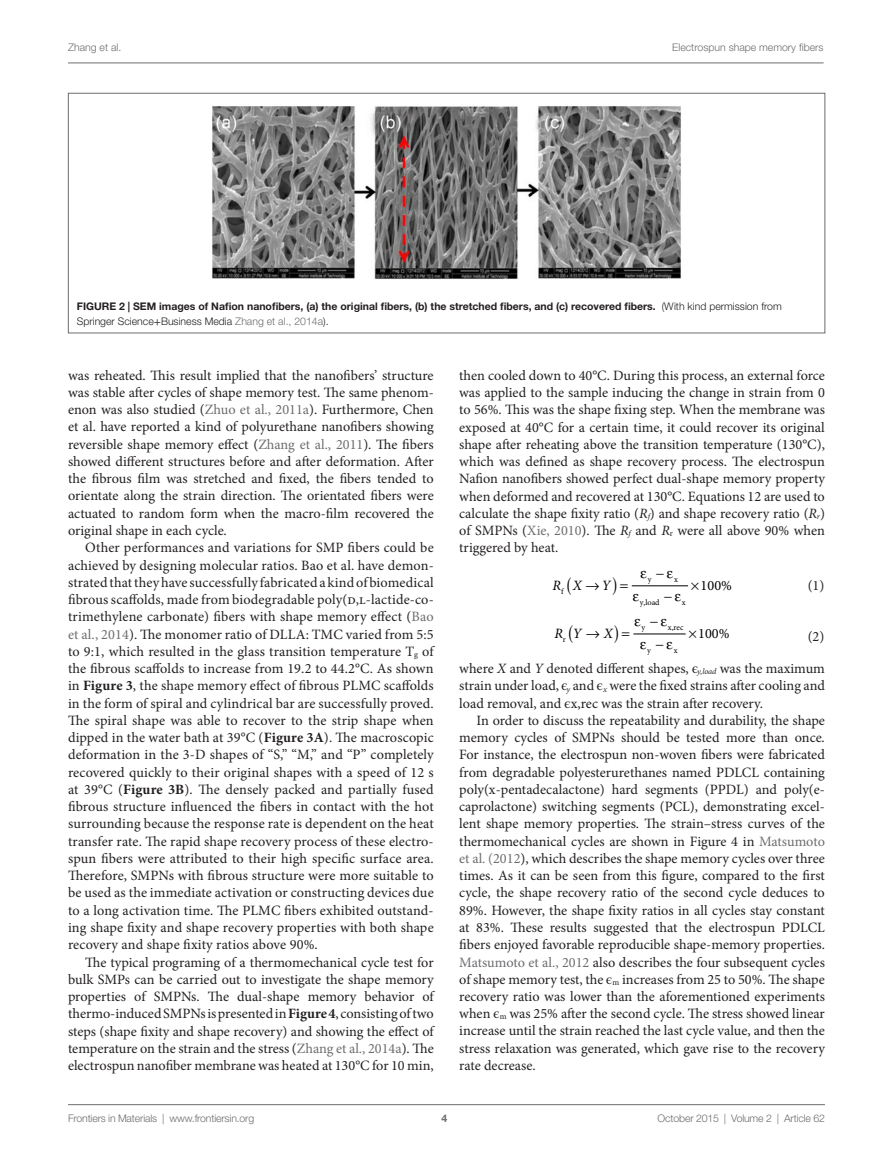
<style>
.page{position:relative;width:893px;height:1170px;background:#fff}
.page>*{position:absolute;margin:0;border:0;box-sizing:border-box;transform-origin:0 0}
.t1{font:14.25px/17.2px "Minion Pro";color:#231f20;text-align:justify}
.t2{font:italic 14.25px "Minion Pro";color:#000}
.t3{font:14.25px "Minion Pro";letter-spacing:.005em;color:#000}
.t4{font:700 10.5px/14.2px "Helvetica Neue LT Std";color:#231f20}
.t5{font:300 10.5px "Helvetica Neue LT Std";letter-spacing:-.015em;color:#6c6d70}
.t6{font:700 10.5px "Helvetica Neue LT Std";color:#6c6d70}
.t7{font:8.25px "Minion Pro";letter-spacing:-.005em;color:#000}
.s1{font-weight:300}
.s2{font-family:"STIX General";font-weight:400}
.s3{font-weight:300;color:#6c6d70}
.s4{color:#6c6d70}
.s5{font-weight:700}
.s6{font-style:italic}
.s7{font-style:italic;font-size:8.25px}
.s8{font-family:"STIX General"}
</style>
<div class="page">
<img style="left:212px;top:106px;width:469px;height:173px">
<div style="left:68px;top:93px;width:757px;height:240px;border:1px solid #6c6d70"></div>
<hr style="left:68px;top:1104px;width:757px;height:1px;background:#6c6d70">
<hr style="left:68px;top:63px;width:756px;height:1px;background:#6c6d70">
<hr style="left:632px;top:585px;width:56px;height:1px;background:#000">
<hr style="left:633px;top:633px;width:53px;height:1px;background:#000">
<svg style="left:631px;top:585px;width:16px;height:2px"></svg>
<svg style="left:633px;top:633px;width:40px;height:2px"></svg>
<p class="t5" style="left:68px;top:41px;width:55px">Zhang et al.</p>
<p class="t5" style="left:672px;top:41px;width:153px">Electrospun shape memory fibers</p>
<p class="t4" style="left:77px;top:299px;width:706px">FIGURE 2 | SEM images of Nafion nanofibers, (a) the original fibers, (b) the stretched fibers, and (c) recovered fibers. <span class="s1">(With kind permission from<br>Springer Science</span><span class="s2">+</span><span class="s1">Business Media</span> <span class="s3">Zhang et al., 2014a</span><span class="s1">).</span></p>
<p class="t1" style="left:68px;top:366px;width:367px">was reheated. This result implied that the nanofibers’ structure was stable after cycles of shape memory test. The same phenom&shy;enon was also studied (<span class="s4">Zhuo et al., 2011a</span>). Furthermore, Chen et al. have reported a kind of polyurethane nanofibers showing reversible shape memory effect (<span class="s4">Zhang et al., 2011</span>). The fibers showed different structures before and after deformation. After the fibrous film was stretched and fixed, the fibers tended to orientate along the strain direction. The orientated fibers were actuated to random form when the macro-film recovered the original shape in each cycle.</p>
<p class="t1" style="left:68px;top:539px;width:367px;text-indent:17px">Other performances and variations for SMP fibers could be achieved by designing molecular ratios. Bao et al. have demon&shy;strated that they have successfully fabricated a kind of biomedical fibrous scaffolds, made from biodegradable poly(d,l-lactide-co&shy;trimethylene carbonate) fibers with shape memory effect (<span class="s4">Bao et al., 2014</span>). The monomer ratio of DLLA: TMC varied from 5:5 to 9:1, which resulted in the glass transition temperature T<sub>g</sub> of the fibrous scaffolds to increase from 19.2 to 44.2°C. As shown in <span class="s5">Figure 3</span>, the shape memory effect of fibrous PLMC scaffolds in the form of spiral and cylindrical bar are successfully proved.<br>The spiral shape was able to recover to the strip shape when dipped in the water bath at 39°C (<span class="s5">Figure 3A</span>). The macroscopic deformation in the 3-D shapes of “S,” “M,” and “P” completely recovered quickly to their original shapes with a speed of 12 s at 39°C (<span class="s5">Figure 3B</span>). The densely packed and partially fused fibrous structure influenced the fibers in contact with the hot surrounding because the response rate is dependent on the heat transfer rate. The rapid shape recovery process of these electro&shy;spun fibers were attributed to their high specific surface area.<br>Therefore, SMPNs with fibrous structure were more suitable to be used as the immediate activation or constructing devices due to a long activation time. The PLMC fibers exhibited outstand&shy;ing shape fixity and shape recovery properties with both shape recovery and shape fixity ratios above 90%.</p>
<p class="t1" style="left:68px;top:953px;width:367px;text-indent:17px">The typical programing of a thermomechanical cycle test for bulk SMPs can be carried out to investigate the shape memory properties of SMPNs. The dual-shape memory behavior of thermo-induced SMPNs is presented in <span class="s5">Figure 4</span>, consisting of two steps (shape fixity and shape recovery) and showing the effect of temperature on the strain and the stress (<span class="s4">Zhang et al., 2014a</span>). The electrospun nanofiber membrane was heated at 130°C for 10 min,</p>
<p class="t1" style="left:459px;top:366px;width:367px">then cooled down to 40°C. During this process, an external force was applied to the sample inducing the change in strain from 0 to 56%. This was the shape fixing step. When the membrane was exposed at 40°C for a certain time, it could recover its original shape after reheating above the transition temperature (130°C), which was defined as shape recovery process. The electrospun Nafion nanofibers showed perfect dual-shape memory property when deformed and recovered at 130°C. Equations 12 are used to calculate the shape fixity ratio (<span class="s6">R</span><span class="s7">f</span>) and shape recovery ratio (<span class="s6">R</span><span class="s7">r</span>) of SMPNs (<span class="s4">Xie, 2010</span>). The <span class="s6">R</span><sub>f</sub> and <span class="s6">R</span><sub>r</sub> were all above 90% when triggered by heat.</p>
<p class="t2" style="left:553px;top:575px;width:59px">R X →Y</p>
<p class="t7" style="left:561px;top:585px;width:4px">f</p>
<p class="t7" style="left:648px;top:574px;width:5px">y</p>
<p class="t7" style="left:674px;top:574px;width:5px">x</p>
<p class="t7" style="left:640px;top:596px;width:21px">y,load</p>
<p class="t7" style="left:682px;top:596px;width:5px">x</p>
<p class="t3" style="left:701px;top:575px;width:33px">100%</p>
<p class="t1" style="left:808px;top:576px;width:18px">(1)</p>
<p class="t7" style="left:641px;top:622px;width:5px">y</p>
<p class="t7" style="left:668px;top:622px;width:17px">x,rec</p>
<p class="t7" style="left:647px;top:644px;width:5px">y</p>
<p class="t7" style="left:674px;top:644px;width:5px">x</p>
<p class="t3" style="left:698px;top:623px;width:33px">100%</p>
<p class="t1" style="left:808px;top:627px;width:18px">(2)</p>
<p class="t1" style="left:459px;top:659px;width:367px">where <span class="s6">X</span> and <span class="s6">Y</span> denoted different shapes, <span class="s8">ϵ</span><sub>y,load</sub> was the maximum strain under load, <span class="s8">ϵ</span><sub>y</sub> and <span class="s8">ϵ</span><sub>x</sub> were the fixed strains after cooling and load removal, and <span class="s8">ϵ</span>x,rec was the strain after recovery.</p>
<p class="t1" style="left:459px;top:711px;width:367px;text-indent:17px">In order to discuss the repeatability and durability, the shape memory cycles of SMPNs should be tested more than once.<br>For instance, the electrospun non-woven fibers were fabricated from degradable polyesterurethanes named PDLCL containing poly(x-pentadecalactone) hard segments (PPDL) and poly(e&shy;caprolactone) switching segments (PCL), demonstrating excel&shy;lent shape memory properties. The strain–stress curves of the thermomechanical cycles are shown in Figure 4 in <span class="s4">Matsumoto et al. (2012</span>), which describes the shape memory cycles over three times. As it can be seen from this figure, compared to the first cycle, the shape recovery ratio of the second cycle deduces to 89%. However, the shape fixity ratios in all cycles stay constant at 83%. These results suggested that the electrospun PDLCL fibers enjoyed favorable reproducible shape-memory properties.<br><span class="s4">Matsumoto et al., 2012</span> also describes the four subsequent cycles of shape memory test, the <span class="s8">ϵ</span><sub>m</sub> increases from 25 to 50%. The shape recovery ratio was lower than the aforementioned experiments when <span class="s8">ϵ</span><sub>m</sub> was 25% after the second cycle. The stress showed linear increase until the strain reached the last cycle value, and then the stress relaxation was generated, which gave rise to the recovery rate decrease.</p>
<p class="t2" style="left:555px;top:623px;width:60px">R Y → X</p>
<p class="t7" style="left:563px;top:633px;width:5px">r</p>
<p class="t5" style="left:68px;top:1111px;width:188px">Frontiers in Materials | www.frontiersin.org</p>
<p class="t6" style="left:441px;top:1111px;width:7px">4</p>
<p class="t5" style="left:658px;top:1111px;width:169px">October 2015 | Volume 2 | Article 62</p>
</div>
